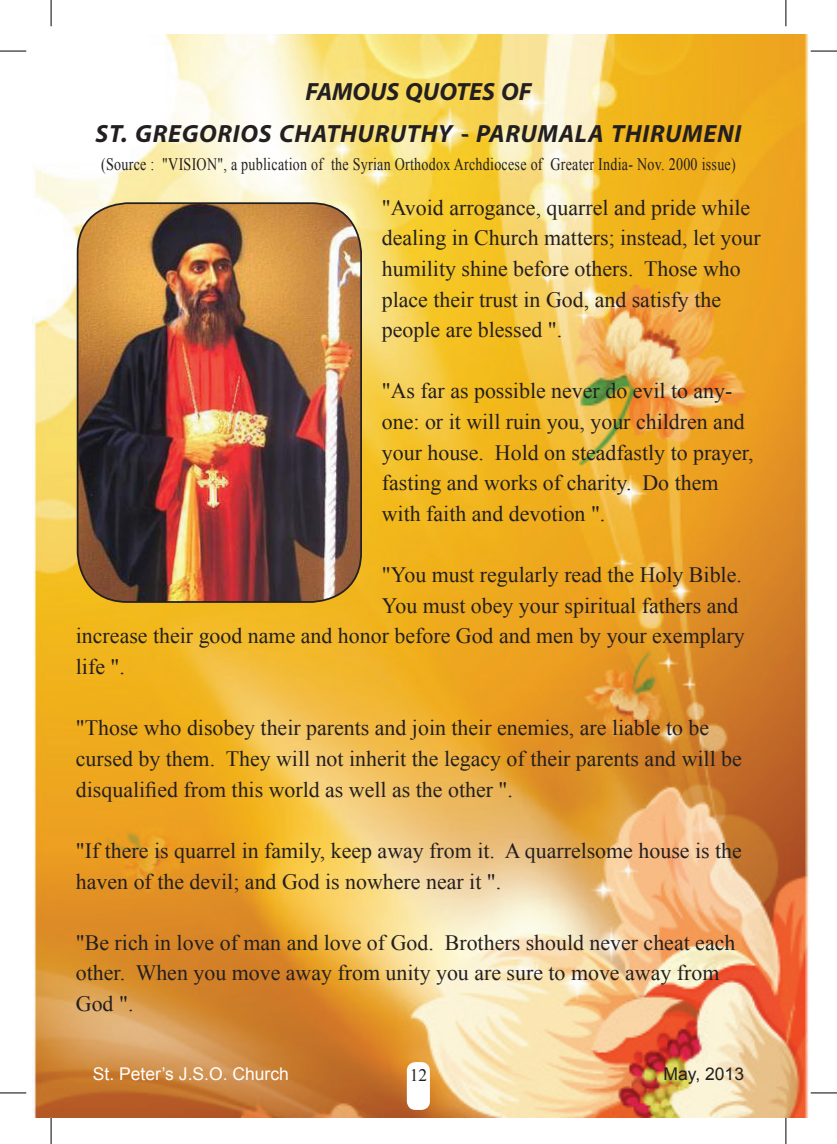
<style>
.page{position:relative;width:837px;height:1144px;background:#fff}
.page>*{position:absolute;margin:0;border:0;box-sizing:border-box;transform-origin:0 0}
.t1{font:italic 700 35px/42px "Myriad Arabic";letter-spacing:.02em;color:#231f20;text-align:center}
.t2{font:21.88px/30.6px "Times New Roman";color:#231f20}
.t3{font:17.5px "Times New Roman";letter-spacing:.02em;color:#231f20;scale:.8 1}
.t4{font:17.5px "Arial";color:#fff}
.t5{font:17.5px "Arial";color:#231f20}
.t6{font:17.5px "Times New Roman";letter-spacing:.02em;color:#231f20}
</style>
<div class="page">
<img style="left:34px;top:34px;width:775px;height:1084px">
<div style="left:407px;top:1062px;width:23px;height:48px;background:#fff;border-radius:9px"></div>
<img style="left:78px;top:203px;width:283px;height:399px">
<div style="left:77px;top:202px;width:285px;height:401px;border:2px solid #231f20;border-radius:50px"></div>
<svg style="left:0;top:51px;width:26px;height:1px"></svg>
<svg style="left:810px;top:51px;width:26px;height:1px"></svg>
<svg style="left:0;top:1092px;width:26px;height:1px"></svg>
<svg style="left:810px;top:1092px;width:26px;height:1px"></svg>
<svg style="left:51px;top:0;width:1px;height:26px"></svg>
<svg style="left:51px;top:1118px;width:1px;height:26px"></svg>
<svg style="left:785px;top:0;width:1px;height:26px"></svg>
<svg style="left:785px;top:1118px;width:1px;height:26px"></svg>
<h1 class="t1" style="left:96px;top:71px;width:647px">FAMOUS QUOTES OF<br>ST. GREGORIOS CHATHURUTHY - PARUMALA THIRUMENI</h1>
<p class="t3" style="left:101px;top:153px;width:794px">(Source : "VISION", a publication of the Syrian Orthodox Archdiocese of Greater India- Nov. 2000 issue)</p>
<p class="t2" style="left:382px;top:192px;width:380px">"Avoid arrogance, quarrel and pride while dealing in Church matters; instead, let your humility shine before others. Those who place their trust in God, and satisfy the people are blessed ".</p>
<p class="t2" style="left:382px;top:375px;width:373px">"As far as possible never do evil to any&shy;one: or it will ruin you, your children and your house. Hold on steadfastly to prayer, fasting and works of charity. Do them with faith and devotion ".</p>
<p class="t2" style="left:382px;top:559px;width:361px">"You must regularly read the Holy Bible.</p>
<p class="t2" style="left:382px;top:590px;width:358px">You must obey your spiritual fathers and</p>
<p class="t2" style="left:76px;top:620px;width:670px">increase their good name and honor before God and men by your exemplary</p>
<p class="t2" style="left:76px;top:651px;width:51px">life ".</p>
<p class="t2" style="left:76px;top:712px;width:667px">"Those who disobey their parents and join their enemies, are liable to be cursed by them. They will not inherit the legacy of their parents and will be disqualified from this world as well as the other ".</p>
<p class="t2" style="left:76px;top:835px;width:667px">"If there is quarrel in family, keep away from it. A quarrelsome house is the haven of the devil; and God is nowhere near it ".</p>
<p class="t2" style="left:76px;top:927px;width:660px">"Be rich in love of man and love of God. Brothers should never cheat each other. When you move away from unity you are sure to move away from<br>God ".</p>
<p class="t4" style="left:93px;top:1063px;width:197px">St. Peter’s J.S.O. Church</p>
<p class="t6" style="left:409px;top:1064px;width:19px">12</p>
<p class="t5" style="left:663px;top:1063px;width:82px">May, 2013</p>
</div>
